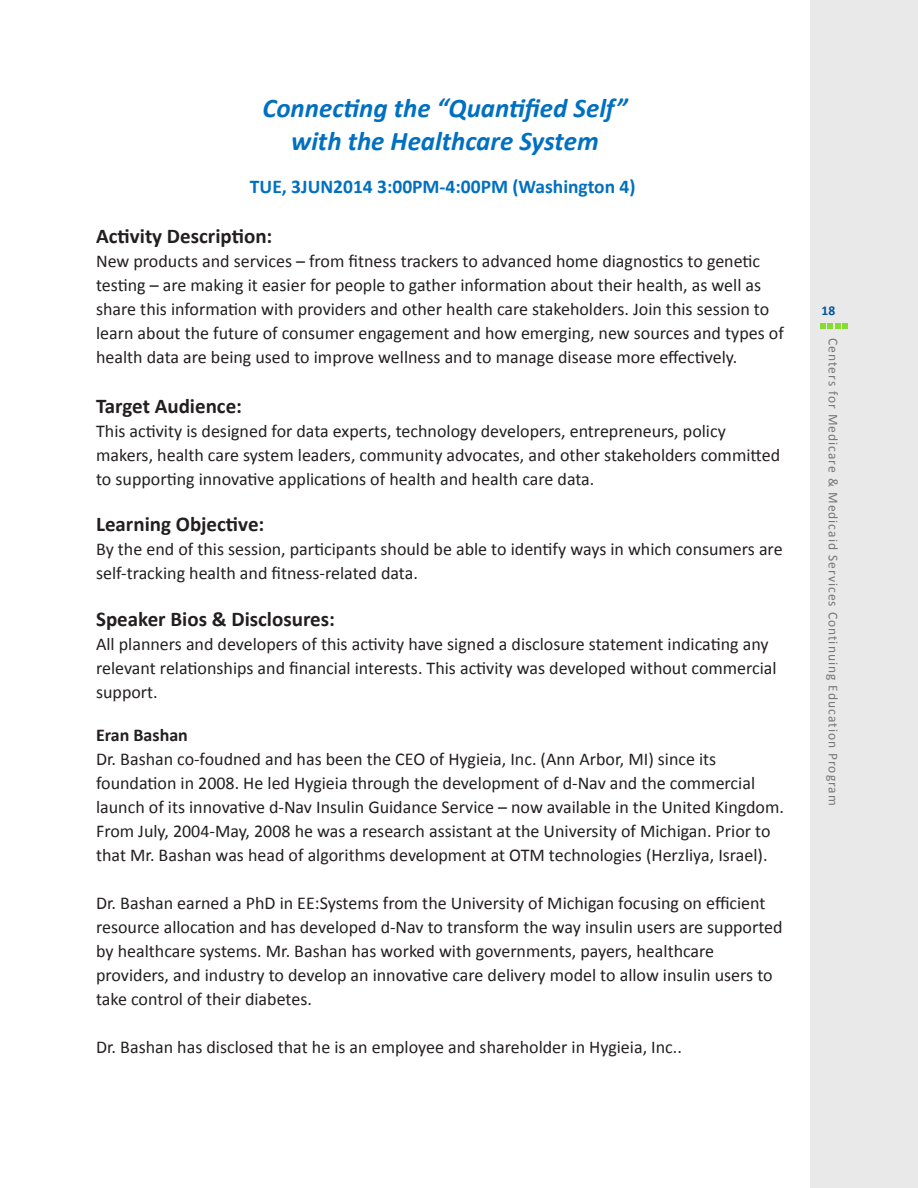
<style>
.page{position:relative;width:918px;height:1188px;background:#fff}
.page>*{position:absolute;margin:0;border:0;box-sizing:border-box;transform-origin:0 0}
.t1{font:italic 700 27px "Calibri";color:#0070c0}
.t2{font:700 21px "Calibri";color:#231f20}
.t3{font:700 19.5px "Calibri";color:#0070c0}
.t4{font:18px/24px "Calibri";color:#231f20}
.t5{font:700 18px "Calibri";color:#231f20}
.t6{font:13.5px "Calibri";letter-spacing:.075em;color:#777}
.t7{font:700 13.5px "Calibri";color:#06539b}
</style>
<div class="page">
<div style="left:810px;top:0;width:108px;height:1188px;background:#e9e9e9"></div>
<svg style="left:820px;top:323px;width:28px;height:6px"></svg>
<p class="t1" style="left:262px;top:91px;width:367px">Connecting the “Quantified Self”</p>
<p class="t1" style="left:291px;top:124px;width:309px">with the Healthcare System</p>
<p class="t3" style="left:250px;top:174px;width:387px">TUE, 3JUN2014 3:00PM-4:00PM (Washington 4)</p>
<p class="t2" style="left:96px;top:223px;width:178px">Activity Description:</p>
<p class="t4" style="left:96px;top:250px;width:689px">New products and services – from fitness trackers to advanced home diagnostics to genetic testing – are making it easier for people to gather information about their health, as well as share this information with providers and other health care stakeholders. Join this session to learn about the future of consumer engagement and how emerging, new sources and types of health data are being used to improve wellness and to manage disease more effectively.</p>
<p class="t2" style="left:96px;top:392px;width:148px">Target Audience:</p>
<p class="t4" style="left:96px;top:419px;width:686px">This activity is designed for data experts, technology developers, entrepreneurs, policy makers, health care system leaders, community advocates, and other stakeholders committed to supporting innovative applications of health and health care data.</p>
<p class="t2" style="left:96px;top:511px;width:170px">Learning Objective:</p>
<p class="t4" style="left:96px;top:538px;width:688px">By the end of this session, participants should be able to identify ways in which consumers are self-tracking health and fitness-related data.</p>
<p class="t2" style="left:96px;top:606px;width:240px">Speaker Bios &amp; Disclosures:</p>
<p class="t4" style="left:96px;top:632px;width:682px">All planners and developers of this activity have signed a disclosure statement indicating any relevant relationships and financial interests. This activity was developed without commercial support.</p>
<p class="t5" style="left:96px;top:724px;width:93px">Eran Bashan</p>
<p class="t4" style="left:96px;top:748px;width:689px">Dr. Bashan co-foudned and has been the CEO of Hygieia, Inc. (Ann Arbor, MI) since its foundation in 2008. He led Hygieia through the development of d-Nav and the commercial launch of its innovative d-Nav Insulin Guidance Service – now available in the United Kingdom.<br>From July, 2004-May, 2008 he was a research assistant at the University of Michigan. Prior to that Mr. Bashan was head of algorithms development at OTM technologies (Herzliya, Israel).</p>
<p class="t4" style="left:96px;top:892px;width:688px">Dr. Bashan earned a PhD in EE:Systems from the University of Michigan focusing on efficient resource allocation and has developed d-Nav to transform the way insulin users are supported by healthcare systems. Mr. Bashan has worked with governments, payers, healthcare providers, and industry to develop an innovative care delivery model to allow insulin users to take control of their diabetes.</p>
<p class="t4" style="left:96px;top:1036px;width:587px">Dr. Bashan has disclosed that he is an employee and shareholder in Hygieia, Inc..</p>
<p class="t7" style="left:822px;top:302px;width:15px">18</p>
<p class="t6" style="left:842px;top:338px;width:469px;rotate:90deg">Centers for Medicare &amp; Medicaid Services Continuing Education Program</p>
</div>
